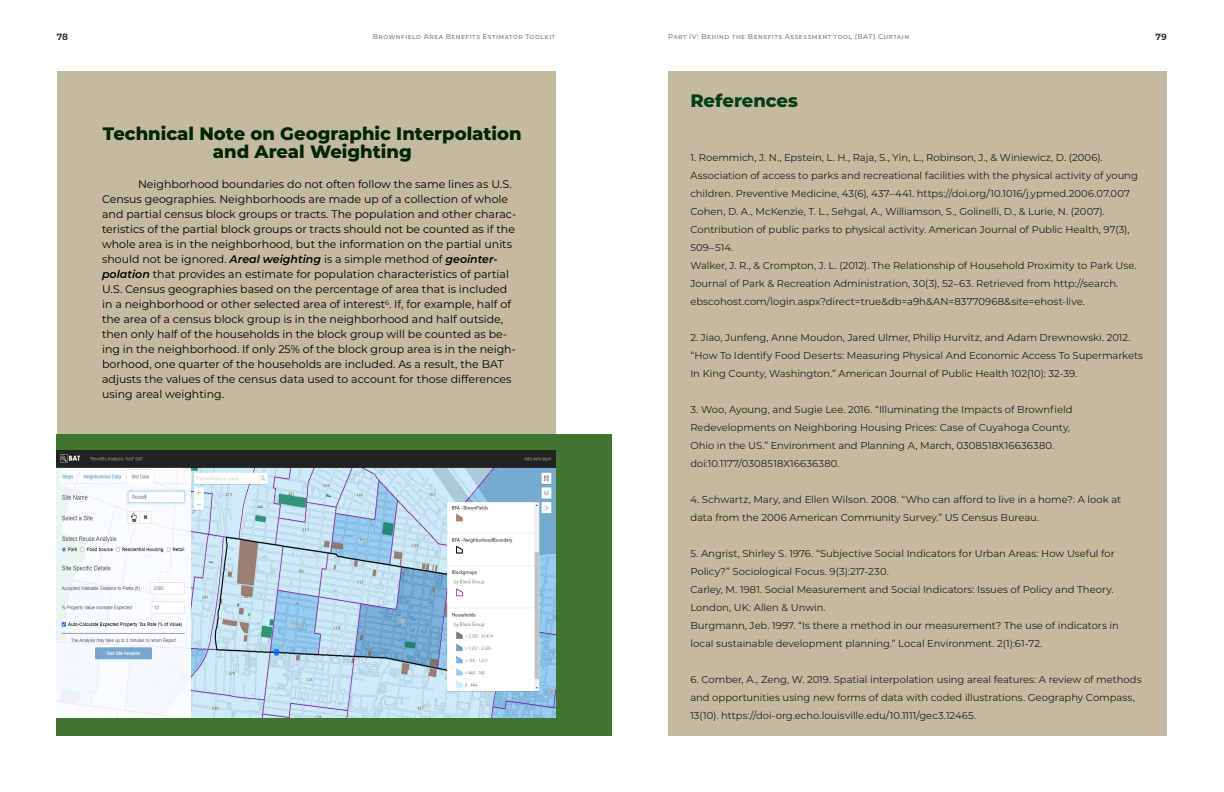
<style>
.page{position:relative;width:1224px;height:792px;background:#fff}
.page>*{position:absolute;margin:0;border:0;box-sizing:border-box;transform-origin:0 0}
.t1{font:800 18px "Montserrat";color:#012603}
.Box_02_Title_MC{font:800 18px "Montserrat";letter-spacing:-.005em;color:#044013}
.t2{font:11px/15px "Montserrat";color:#000}
.BT_Left{font:10px/18px "Montserrat";letter-spacing:-.005em;color:#231f20}
.Number_01{font:700 9px "Montserrat";color:#32323f}
.Number_02{font:700 9px "Montserrat";color:#32323f}
.Text_02{font:500 7px "Montserrat";letter-spacing:.065em;color:#808080}
.Text_01{font:500 7px "Montserrat";letter-spacing:.065em;color:#808080}
.s1{font-weight:600;font-style:italic}
</style>
<div class="page">
<div style="left:57px;top:71px;width:498px;height:664px;background:#c3baa0"></div>
<div style="left:669px;top:71px;width:498px;height:664px;background:#c3baa0"></div>
<div style="left:57px;top:434px;width:555px;height:301px;background:#407431"></div>
<img style="left:57px;top:451px;width:498px;height:266px">
<p class="Number_01" style="left:57px;top:30px;width:13px">78</p>
<p class="Text_01" style="left:373px;top:31px;width:184px">Brownfield Area Benefits Estimator Toolkit</p>
<p class="Text_02" style="left:668px;top:31px;width:243px">Part IV: Behind the Benefits Assessment tool (BAT) Curtain</p>
<p class="Number_02" style="left:1155px;top:30px;width:13px">79</p>
<p class="t1" style="left:103px;top:121px;width:420px">Technical Note on Geographic Interpolation</p>
<p class="t1" style="left:213px;top:139px;width:201px">and Areal Weighting</p>
<p class="t2" style="left:102px;top:176px;width:416px;text-indent:36px">Neighborhood boundaries do not often follow the same lines as U.S.<br>Census geographies. Neighborhoods are made up of a collection of whole and partial census block groups or tracts. The population and other charac&shy;teristics of the partial block groups or tracts should not be counted as if the whole area is in the neighborhood, but the information on the partial units should not be ignored. <span class="s1">Areal weighting</span> is a simple method of <span class="s1">geointer&shy;polation</span> that provides an estimate for population characteristics of partial U.S. Census geographies based on the percentage of area that is included in a neighborhood or other selected area of interest<sup>6</sup>. If, for example, half of the area of a census block group is in the neighborhood and half outside, then only half of the households in the block group will be counted as be&shy;ing in the neighborhood. If only 25% of the block group area is in the neigh&shy;borhood, one quarter of the households are included. As a result, the BAT adjusts the values of the census data used to account for those differences using areal weighting.</p>
<p class="Box_02_Title_MC" style="left:690px;top:87px;width:109px">References</p>
<p class="BT_Left" style="left:690px;top:148px;width:449px">1. Roemmich, J. N., Epstein, L. H., Raja, S., Yin, L., Robinson, J., &amp; Winiewicz, D. (2006).<br>Association of access to parks and recreational facilities with the physical activity of young children. Preventive Medicine, 43(6), 437–441. https://doi.org/10.1016/j.ypmed.2006.07.007</p>
<p class="BT_Left" style="left:690px;top:202px;width:441px">Cohen, D. A., McKenzie, T. L., Sehgal, A., Williamson, S., Golinelli, D., &amp; Lurie, N. (2007).<br>Contribution of public parks to physical activity. American Journal of Public Health, 97(3),<br>509–514.</p>
<p class="BT_Left" style="left:690px;top:256px;width:448px">Walker, J. R., &amp; Crompton, J. L. (2012). The Relationship of Household Proximity to Park Use.<br>Journal of Park &amp; Recreation Administration, 30(3), 52–63. Retrieved from http://search. ebscohost.com/login.aspx?direct=true&amp;db=a9h&amp;AN=83770968&amp;site=ehost-live.</p>
<p class="BT_Left" style="left:690px;top:328px;width:454px">2. Jiao, Junfeng, Anne Moudon, Jared Ulmer, Philip Hurvitz, and Adam Drewnowski. 2012. “How To Identify Food Deserts: Measuring Physical And Economic Access To Supermarkets<br>In King County, Washington.” American Journal of Public Health 102(10): 32-39.</p>
<p class="BT_Left" style="left:690px;top:400px;width:384px">3. Woo, Ayoung, and Sugie Lee. 2016. “Illuminating the Impacts of Brownfield Redevelopments on Neighboring Housing Prices: Case of Cuyahoga County, Ohio in the US.” Environment and Planning A, March, 0308518X16636380. doi:10.1177/0308518X16636380.</p>
<p class="BT_Left" style="left:690px;top:490px;width:432px">4. Schwartz, Mary, and Ellen Wilson. 2008. “Who can afford to live in a home?: A look at data from the 2006 American Community Survey.” US Census Bureau.</p>
<p class="BT_Left" style="left:690px;top:544px;width:426px">5. Angrist, Shirley S. 1976. “Subjective Social Indicators for Urban Areas: How Useful for<br>Policy?” Sociological Focus. 9(3):217-230.</p>
<p class="BT_Left" style="left:690px;top:580px;width:425px">Carley, M. 1981. Social Measurement and Social Indicators: Issues of Policy and Theory.<br>London, UK: Allen &amp; Unwin.</p>
<p class="BT_Left" style="left:690px;top:616px;width:430px">Burgmann, Jeb. 1997. “Is there a method in our measurement? The use of indicators in local sustainable development planning.” Local Environment. 2(1):61-72.</p>
<p class="BT_Left" style="left:690px;top:670px;width:453px">6. Comber, A., Zeng, W. 2019. Spatial interpolation using areal features: A review of methods and opportunities using new forms of data with coded illustrations. Geography Compass,<br>13(10). https://doi-org.echo.louisville.edu/10.1111/gec3.12465.</p>
</div>
